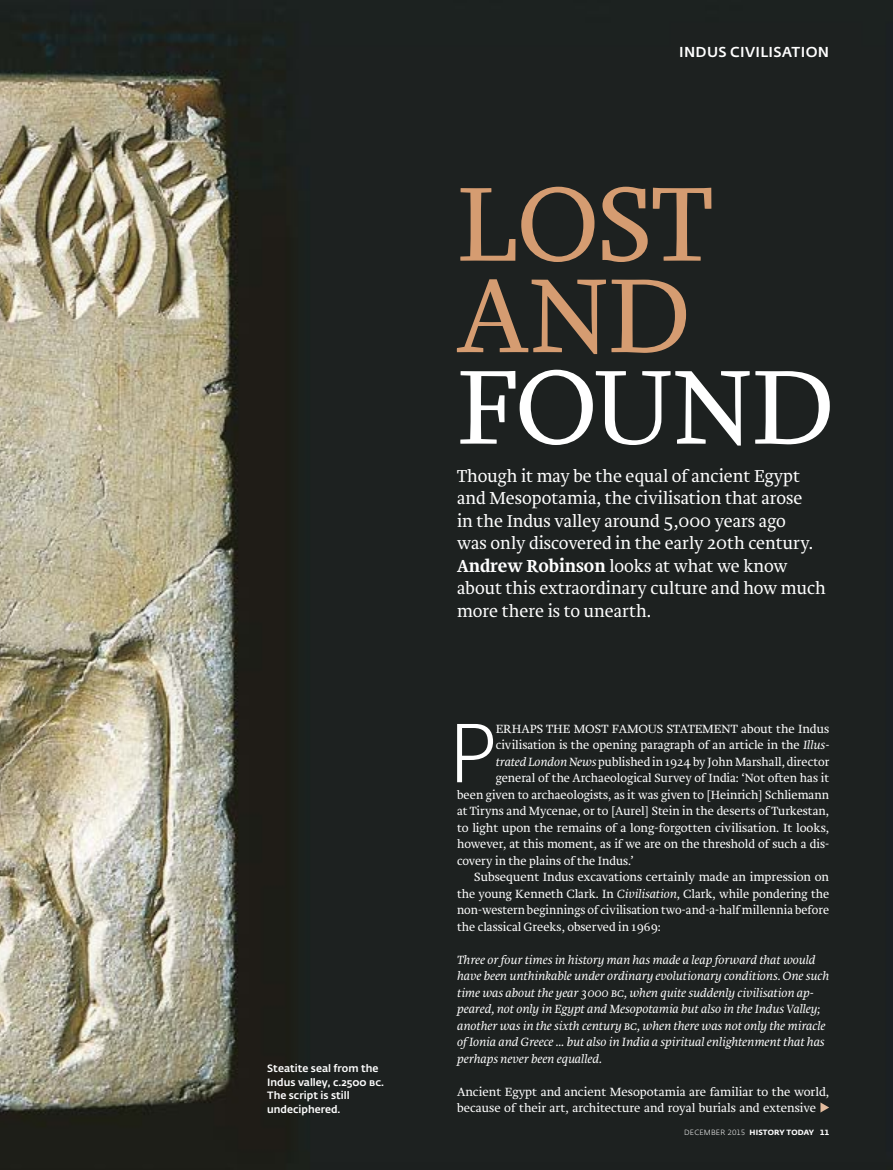
<style>
.page{position:relative;width:893px;height:1170px;background:#fff}
.page>*{position:absolute;margin:0;border:0;box-sizing:border-box;transform-origin:0 0}
.t1{font:300 109.2px/91.5px "Brioni Std";letter-spacing:-.015em;color:#d59c71}
.t2{font:300 109.2px "Brioni Std";letter-spacing:-.01em;color:#fff}
.t3{font:300 82.35px "Fedra Sans Alt Pro";color:#fff}
.t4{font:300 18px/22.5px "Brioni Pro";color:#fff}
.t5{font:500 14.25px "Fedra Sans Alt Pro";letter-spacing:.03em;color:#fff}
.t6{font:300 12.3px/16.5px "Brioni Pro";color:#fff}
.t7{font:italic 300 12.3px/16.5px "Brioni Std";color:#fff}
.t8{font:500 10.5px/13.5px "Fedra Sans Alt Pro";color:#fff}
.t9{font:700 7.5px "Fedra Sans Alt Pro";color:#fff}
.s1{font-weight:500}
.s2{font-family:"Brioni Std";font-style:italic}
.s3{font-weight:300}
</style>
<div class="page">
<img style="left:1px;top:1px;width:891px;height:1168px">
<img style="left:0;top:1px;width:1px;height:1168px">
<svg style="left:820px;top:1102px;width:9px;height:10px"></svg>
<p class="t8" style="left:267px;top:1060px;width:118px">Steatite seal from the<br>Indus valley, c.2500 bc.<br>The script is still undeciphered.</p>
<p class="t5" style="left:679px;top:41px;width:151px">INDUS CIVILISATION</p>
<h1 class="t1" style="left:457px;top:182px;width:257px">LOST<br>AND</h1>
<h1 class="t2" style="left:457px;top:335px;width:380px">FOUND</h1>
<p class="t4" style="left:457px;top:465px;width:370px">Though it may be the equal of ancient Egypt and Mesopotamia, the civilisation that arose<br>in the Indus valley around 5,000 years ago<br>was only discovered in the early 20th century.<br><span class="s1">Andrew Robinson</span> looks at what we know about this extraordinary culture and how much more there is to unearth.</p>
<h2 class="t3" style="left:448px;top:698px;width:50px">P</h2>
<p class="t6" style="left:496px;top:720px;width:335px">ERHAPS THE MOST FAMOUS STATEMENT about the Indus</p>
<p class="t6" style="left:496px;top:737px;width:335px">civilisation is the opening paragraph of an article in the <span class="s2">Illus-</span></p>
<p class="t6" style="left:496px;top:753px;width:335px"><span class="s2">trated London News</span> published in 1924 by John Marshall, director</p>
<p class="t6" style="left:496px;top:770px;width:335px">general of the Archaeological Survey of India: ‘Not often has it</p>
<p class="t6" style="left:457px;top:786px;width:374px">been given to archaeologists, as it was given to [Heinrich] Schliemann</p>
<p class="t6" style="left:457px;top:803px;width:374px">at Tiryns and Mycenae, or to [Aurel] Stein in the deserts of Turkestan,</p>
<p class="t6" style="left:457px;top:819px;width:374px">to light upon the remains of a long-forgotten civilisation. It looks,</p>
<p class="t6" style="left:457px;top:836px;width:374px">however, at this moment, as if we are on the threshold of such a dis-</p>
<p class="t6" style="left:457px;top:852px;width:178px">covery in the plains of the Indus.’</p>
<p class="t6" style="left:474px;top:869px;width:357px">Subsequent Indus excavations certainly made an impression on</p>
<p class="t6" style="left:457px;top:885px;width:374px">the young Kenneth Clark. In <span class="s2">Civilisation</span>, Clark, while pondering the</p>
<p class="t6" style="left:457px;top:902px;width:374px">non-western beginnings of civilisation two-and-a-half millennia before</p>
<p class="t6" style="left:457px;top:918px;width:205px">the classical Greeks, observed in 1969:</p>
<p class="t7" style="left:457px;top:951px;width:374px">Three or four times in history man has made a leap forward that would have been unthinkable under ordinary evolutionary conditions. One such time was about the year 3000 bc, when quite suddenly civilisation ap&shy;peared, not only in Egypt and Mesopotamia but also in the Indus Valley; another was in the sixth century bc, when there was not only the miracle ofIonia and Greece … but also in India a spiritual enlightenment that has perhaps never been equalled.</p>
<p class="t6" style="left:457px;top:1083px;width:374px">Ancient Egypt and ancient Mesopotamia are familiar to the world, because of their art, architecture and royal burials and extensive</p>
<p class="t9" style="left:684px;top:1125px;width:146px"><span class="s3">DECEMBER 2015</span> HISTORY TODAY 11</p>
</div>
